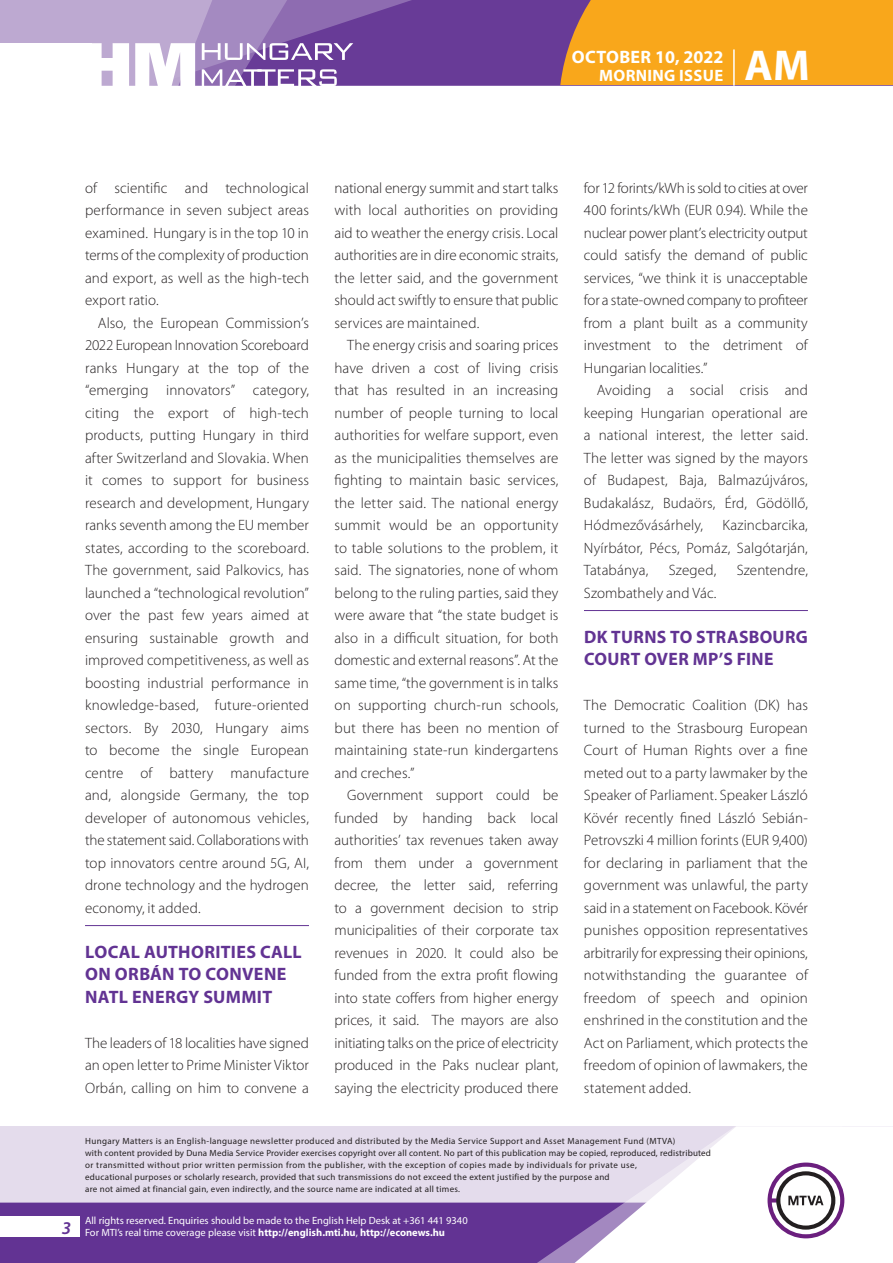
<style>
.page{position:relative;width:893px;height:1263px;background:#fff}
.page>*{position:absolute;margin:0;border:0;box-sizing:border-box;transform-origin:0 0}
.t1{font:700 43.35px "Myriad Pro";color:#fff}
._01_cimsor{font:700 18px/22.5px "Myriad Pro";letter-spacing:.015em;color:#623393}
.t2{font:700 18px "Myriad Pro";color:#fff}
.t3{font:italic 600 18px "Myriad Pro";color:#623393}
.t4{font:700 16.5px "Myriad Pro";letter-spacing:.02em;color:#fff}
._03_kenyer_szöveg-2{font:300 15px/22.5px "Myriad Pro";letter-spacing:.005em;color:#231f20;text-align:justify}
._03_kenyer_szöveg-1{font:300 15px/22.5px "Myriad Pro";letter-spacing:.005em;color:#231f20;text-align:justify}
.t5{font:10.5px/12px "Myriad Pro";color:#fff}
.t6{font:9px/12px "Myriad Pro";letter-spacing:.03em;color:#231f20}
.s1{font-weight:700}
</style>
<div class="page">
<div style="left:0;top:1126px;width:893px;height:137px;background:#e4dcec"></div>
<div style="left:0;top:1202px;width:506px;height:61px;background:#623393"></div>
<svg style="left:506px;top:1202px;width:69px;height:61px;background:#6b3e99"></svg>
<svg style="left:575px;top:1126px;width:318px;height:137px"></svg>
<div style="left:0;top:1216px;width:79px;height:20px;background:#fff"></div>
<div style="left:0;top:0;width:893px;height:85px;background:#683b97"></div>
<div style="left:560px;top:0;width:333px;height:85px;background:#f9a71b"></div>
<hr style="left:733px;top:49px;width:2px;height:37px;background:#fff">
<svg style="left:0;top:0;width:479px;height:86px"></svg>
<hr style="left:85px;top:925px;width:224px;height:1px;background:#623393">
<hr style="left:584px;top:610px;width:224px;height:1px;background:#623393">
<p class="t2" style="left:572px;top:45px;width:153px">Octo ber 10, 2022</p>
<p class="t4" style="left:599px;top:65px;width:124px">MORNING ISSUE</p>
<h1 class="t1" style="left:745px;top:37px;width:67px">AM</h1>
<p class="_03_kenyer_szöveg-2" style="left:85px;top:176px;width:225px">of scientific and technological performance in seven subject areas examined. Hungary is in the top 10 in terms of the complexity of production and export, as well as the high-tech export ratio.</p>
<p class="_03_kenyer_szöveg-2" style="left:85px;top:311px;width:225px;text-indent:13px">Also, the European Commission’s 2022 European Innovation Scoreboard ranks Hungary at the top of the “emerging innovators” category, citing the export of high-tech products, putting Hungary in third after Switzerland and Slovakia. When it comes to support for business research and development, Hungary ranks seventh among the EU member states, according to the scoreboard.<br>The government, said Palkovics, has launched a “technological revolution” over the past few years aimed at ensuring sustainable growth and improved competitiveness, as well as boosting industrial performance in knowledge-based, future-oriented sectors. By 2030, Hungary aims to become the single European centre of battery manufacture and, alongside Germany, the top developer of autonomous vehicles, the statement said. Collaborations with top innovators centre around 5G, AI, drone technology and the hydrogen economy, it added.</p>
<p class="_01_cimsor" style="left:85px;top:940px;width:218px">LOCAL AUTHORITIES CALL<br>ON ORBÁN TO CONVENE<br>NATL ENERGY SUMMIT</p>
<p class="_03_kenyer_szöveg-1" style="left:85px;top:1031px;width:225px">The leaders of 18 localities have signed an open letter to Prime Minister Viktor Orbán, calling on him to convene a</p>
<p class="_03_kenyer_szöveg-1" style="left:334px;top:176px;width:225px">national energy summit and start talks with local authorities on providing aid to weather the energy crisis. Local authorities are in dire economic straits, the letter said, and the government should act swiftly to ensure that public services are maintained.</p>
<p class="_03_kenyer_szöveg-2" style="left:334px;top:334px;width:226px;text-indent:13px">The energy crisis and soaring prices have driven a cost of living crisis that has resulted in an increasing number of people turning to local authorities for welfare support, even as the municipalities themselves are fighting to maintain basic services, the letter said. The national energy summit would be an opportunity to table solutions to the problem, it said. The signatories, none of whom belong to the ruling parties, said they were aware that “the state budget is also in a difficult situation, for both domestic and external reasons”. At the same time, “the government is in talks on supporting church-run schools, but there has been no mention of maintaining state-run kindergartens and creches.”</p>
<p class="_03_kenyer_szöveg-2" style="left:334px;top:784px;width:225px;text-indent:13px">Government support could be funded by handing back local authorities’ tax revenues taken away from them under a government decree, the letter said, referring to a government decision to strip municipalities of their corporate tax revenues in 2020. It could also be funded from the extra profit flowing into state coffers from higher energy prices, it said. The mayors are also initiating talks on the price of electricity produced in the Paks nuclear plant, saying the electricity produced there</p>
<p class="_03_kenyer_szöveg-2" style="left:584px;top:176px;width:226px">for 12 forints/kWh is sold to cities at over 400 forints/kWh (EUR 0.94). While the nuclear power plant’s electricity output could satisfy the demand of public services, “we think it is unacceptable for a state-owned company to profiteer from a plant built as a community investment to the detriment of Hungarian localities.”</p>
<p class="_03_kenyer_szöveg-2" style="left:584px;top:379px;width:225px;text-indent:13px">Avoiding a social crisis and keeping Hungarian operational are a national interest, the letter said.<br>The letter was signed by the mayors of Budapest, Baja, Balmazújváros, Budakalász, Budaörs, Érd, Gödöllő, Hódmezővásárhely,</p>
<p class="_03_kenyer_szöveg-2" style="left:584px;top:514px;width:225px;text-indent:139px">Kazincbarcika, Nyírbátor, Pécs, Pomáz, Salgótarján, Tatabánya,</p>
<p class="_03_kenyer_szöveg-2" style="left:669px;top:559px;width:49px">Szeged,</p>
<p class="_03_kenyer_szöveg-2" style="left:737px;top:559px;width:73px">Szentendre,</p>
<p class="_03_kenyer_szöveg-2" style="left:584px;top:581px;width:134px">Szombathely and Vác.</p>
<p class="_01_cimsor" style="left:584px;top:625px;width:225px">DK TURNS TO STRASBOURG<br>COURT OVER MP’S FINE</p>
<p class="_03_kenyer_szöveg-1" style="left:584px;top:694px;width:225px">The Democratic Coalition (DK) has turned to the Strasbourg European Court of Human Rights over a fine meted out to a party lawmaker by the Speaker of Parliament. Speaker László Kövér recently fined László Sebián-Petrovszki 4 million forints (EUR 9,400) for declaring in parliament that the government was unlawful, the party said in a statement on Facebook. Kövér punishes opposition representatives arbitrarily for expressing their opinions, notwithstanding the guarantee of freedom of speech and opinion enshrined in the constitution and the Act on Parliament, which protects the freedom of opinion of lawmakers, the statement added.</p>
<p class="t3" style="left:62px;top:1217px;width:11px">3</p>
<p class="t6" style="left:85px;top:1134px;width:627px">Hungary Matters is an English-language newsletter produced and distributed by the Media Service Support and Asset Management Fund (MTVA)<br>with content provided by Duna Media Service Provider exercises copyright over all content. No part of this publication may be copied, reproduced, redistributed or transmitted without prior written permission from the publisher, with the exception of copies made by individuals for private use,<br>educational purposes or scholarly research, provided that such transmissions do not exceed the extent justified by the purpose and<br>are not aimed at financial gain, even indirectly, and the source name are indicated at all times.</p>
<p class="t5" style="left:85px;top:1214px;width:384px">All rights reserved. Enquiries should be made to the English Help Desk at +361 441 9340<br>For MTI’s real time coverage please visit <span class="s1">http://english.mti.hu</span>, <span class="s1">http://econews.hu</span></p>
</div>
